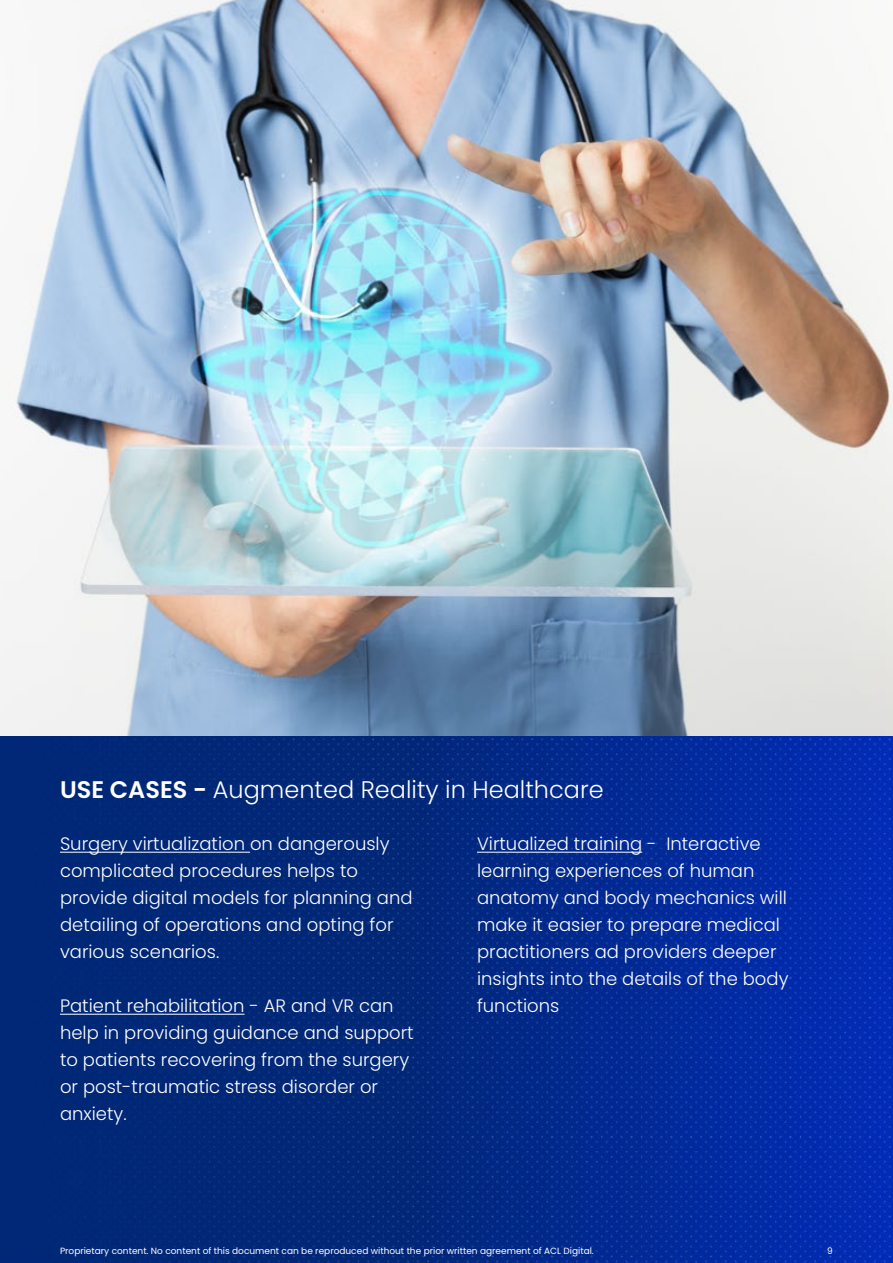
<style>
.page{position:relative;width:893px;height:1263px;background:#fff}
.page>*{position:absolute;margin:0;border:0;box-sizing:border-box;transform-origin:0 0}
.t1{font:300 24px "Poppins";color:#fff}
.t2{font:300 18px/27px "Poppins";color:#fff}
.t3{font:9px "Poppins";color:#fff}
.s1{font-weight:600}
</style>
<div class="page">
<img style="left:0;top:735px;width:893px;height:528px">
<img style="left:0;top:0;width:893px;height:735px">
<hr style="left:60px;top:852px;width:190px;height:1px;background:#fff">
<hr style="left:60px;top:1014px;width:185px;height:1px;background:#fff">
<hr style="left:477px;top:852px;width:165px;height:1px;background:#fff">
<h1 class="t1" style="left:60px;top:775px;width:545px"><span class="s1">USE CASES -</span> Augmented Reality in Healthcare</h1>
<p class="t2" style="left:60px;top:831px;width:354px">Surgery virtualization on dangerously complicated procedures helps to provide digital models for planning and detailing of operations and opting for various scenarios.</p>
<p class="t2" style="left:477px;top:831px;width:313px">Virtualized training - Interactive learning experiences of human anatomy and body mechanics will make it easier to prepare medical practitioners ad providers deeper insights into the details of the body functions</p>
<p class="t2" style="left:60px;top:993px;width:355px">Patient rehabilitation - AR and VR can help in providing guidance and support to patients recovering from the surgery or post-traumatic stress disorder or anxiety.</p>
<p class="t3" style="left:60px;top:1246px;width:535px">Proprietary content. No content of this document can be reproduced without the prior written agreement of ACL Digital.</p>
<p class="t3" style="left:827px;top:1246px;width:7px">9</p>
</div>
